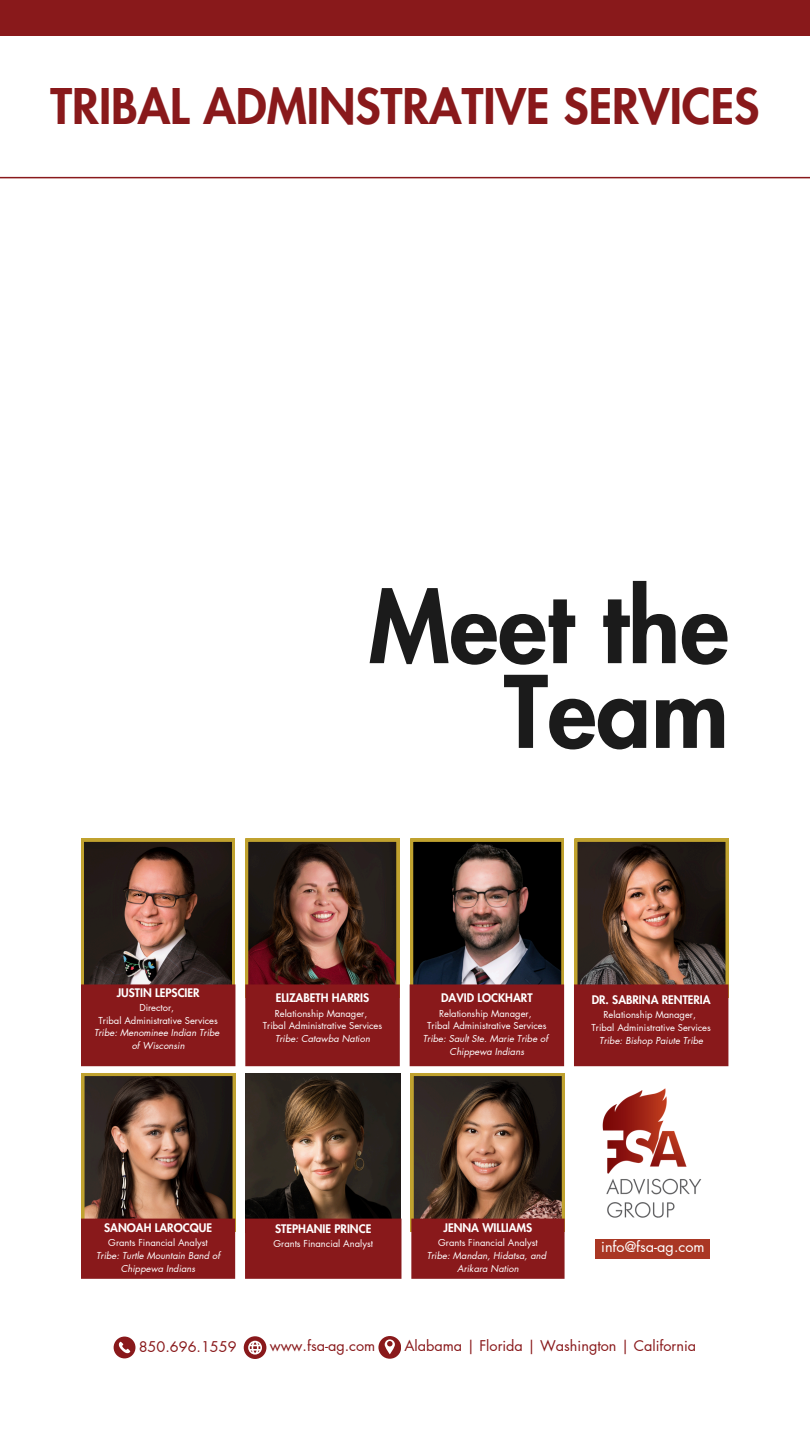
<style>
.page{position:relative;width:810px;height:1440px;background:#fff}
.page>*{position:absolute;margin:0;border:0;box-sizing:border-box;transform-origin:0 0}
.t1{font:800 97px/84.8px "Futura LT Pro";color:#1b1b1b;text-align:right}
.t2{font:800 48px "Futura LT Pro";color:#89191b}
.t3{font:14.4px "Futura LT Pro";color:#89191b}
.t4{font:14.4px "Futura LT Pro";color:#fff}
.t5{font:800 11.6px "Futura LT Pro";color:#fff}
.t6{font:9.4px/12.9px "Futura LT Pro";color:#fff;text-align:center}
.t7{font:italic 9.4px/12.8px "Futura LT Pro";color:#fff;text-align:center}
</style>
<div class="page">
<hr style="left:0;top:177px;width:810px;height:1px;background:#89191b">
<div style="left:0;top:0;width:810px;height:35px;background:#89191b"></div>
<img style="left:602px;top:1088px;width:100px;height:130px">
<svg style="left:81px;top:1073px;width:484px;height:206px;background:#683b31"></svg>
<svg style="left:81px;top:839px;width:154px;height:145px;background:#533d30"></svg>
<svg style="left:245px;top:839px;width:154px;height:145px;background:#523528"></svg>
<svg style="left:410px;top:839px;width:154px;height:145px;background:#443831"></svg>
<svg style="left:574px;top:839px;width:154px;height:145px;background:#5c4331"></svg>
<div style="left:81px;top:984px;width:647px;height:82px;background:#89191b"></div>
<svg style="left:114px;top:1337px;width:21px;height:21px"></svg>
<svg style="left:244px;top:1336px;width:22px;height:23px"></svg>
<svg style="left:378px;top:1336px;width:23px;height:23px"></svg>
<div style="left:595px;top:1239px;width:115px;height:20px;background:#aa3724"></div>
<h1 class="t2" style="left:51px;top:85px;width:710px">TRIBAL ADMINSTRATIVE SERVICES</h1>
<h2 class="t1" style="left:369px;top:589px;width:362px">Meet the<br>Team</h2>
<p class="t5" style="left:117px;top:987px;width:84px">JUSTIN LEPSCIER</p>
<p class="t6" style="left:99px;top:1001px;width:121px">Director,<br>Tribal Administrative Services</p>
<p class="t7" style="left:94px;top:1027px;width:127px">Tribe: Menominee Indian Tribe of Wisconsin</p>
<p class="t5" style="left:276px;top:993px;width:95px">ELIZABETH HARRIS</p>
<p class="t6" style="left:275px;top:1007px;width:94px">Relationship Manager,</p>
<p class="t6" style="left:263px;top:1020px;width:121px">Tribal Administrative Services</p>
<p class="t7" style="left:275px;top:1033px;width:96px">Tribe: Catawba Nation</p>
<p class="t5" style="left:441px;top:993px;width:93px">DAVID LOCKHART</p>
<p class="t6" style="left:427px;top:1007px;width:121px">Relationship Manager,<br>Tribal Administrative Services</p>
<p class="t7" style="left:423px;top:1033px;width:127px">Tribe: Sault Ste. Marie Tribe of<br>Chippewa Indians</p>
<p class="t5" style="left:592px;top:994px;width:120px">DR. SABRINA RENTERIA</p>
<p class="t6" style="left:591px;top:1008px;width:121px">Relationship Manager,<br>Tribal Administrative Services</p>
<p class="t7" style="left:599px;top:1034px;width:105px">Tribe: Bishop Paiute Tribe</p>
<p class="t5" style="left:104px;top:1222px;width:109px">SANOAH LAROCQUE</p>
<p class="t6" style="left:108px;top:1237px;width:101px">Grants Financial Analyst</p>
<p class="t7" style="left:96px;top:1249px;width:125px">Tribe: Turtle Mountain Band of<br>Chippewa Indians</p>
<p class="t5" style="left:275px;top:1223px;width:98px">STEPHANIE PRINCE</p>
<p class="t6" style="left:274px;top:1237px;width:101px">Grants Financial Analyst</p>
<p class="t5" style="left:444px;top:1222px;width:90px">JENNA WILLIAMS</p>
<p class="t6" style="left:438px;top:1237px;width:101px">Grants Financial Analyst</p>
<p class="t7" style="left:427px;top:1249px;width:121px">Tribe: Mandan, Hidatsa, and<br>Arikara Nation</p>
<p class="t4" style="left:601px;top:1241px;width:105px">info@fsa-ag.com</p>
<p class="t3" style="left:139px;top:1340px;width:99px">850.696.1559</p>
<p class="t3" style="left:270px;top:1339px;width:107px">www.fsa-ag.com</p>
<p class="t3" style="left:404px;top:1339px;width:293px">Alabama | Florida | Washington | California</p>
</div>
